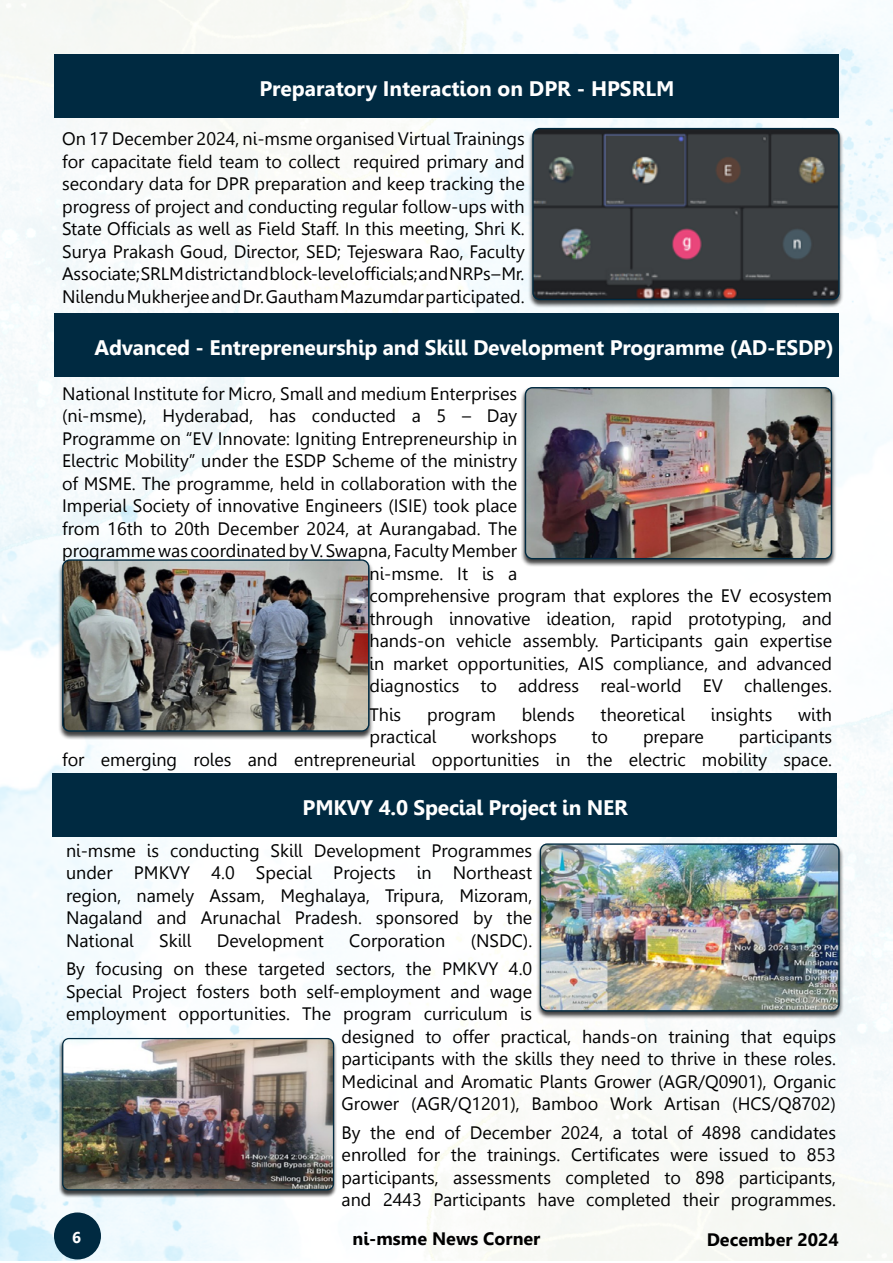
<style>
.page{position:relative;width:893px;height:1263px;background:#fff}
.page>*{position:absolute;margin:0;border:0;box-sizing:border-box;transform-origin:0 0}
.t1{font:700 21px "Leelawadee";letter-spacing:-.01em;color:#fff}
.t2{font:18px/22.5px "Leelawadee";color:#000;text-align:justify}
.t3{font:700 18px "Leelawadee";color:#000}
.t4{font:700 15.6px "Leelawadee";color:#fff}
</style>
<div class="page">
<img style="left:1px;top:0;width:891px;height:1261px">
<div style="left:54px;top:1212px;width:47px;height:47px;background:#002a41;border-radius:50%"></div>
<div style="left:528px;top:128px;width:315px;height:180px;background:#000;opacity:.75"></div>
<img style="left:533px;top:129px;width:306px;height:170px">
<div style="left:532px;top:128px;width:308px;height:172px;border:1px solid #002a41;border-radius:7px"></div>
<div style="left:536px;top:844px;width:308px;height:175px;background:#000;opacity:.75"></div>
<img style="left:540px;top:844px;width:299px;height:167px">
<div style="left:540px;top:843px;width:300px;height:168px;border:1px solid #002a41;border-radius:7px"></div>
<div style="left:59px;top:1038px;width:278px;height:159px;background:#000;opacity:.75"></div>
<img style="left:63px;top:1038px;width:270px;height:152px">
<div style="left:62px;top:1038px;width:272px;height:152px;border:1px solid #002a41;border-radius:6px"></div>
<div style="left:54px;top:54px;width:785px;height:63px;background:#002a41"></div>
<div style="left:54px;top:313px;width:785px;height:63px;background:#002a41"></div>
<div style="left:521px;top:387px;width:315px;height:180px;background:#000;opacity:.75"></div>
<img style="left:525px;top:388px;width:306px;height:171px">
<div style="left:525px;top:387px;width:307px;height:172px;border:1px solid #002a41;border-radius:7px"></div>
<div style="left:58px;top:560px;width:315px;height:180px;background:#000;opacity:.75"></div>
<img style="left:63px;top:560px;width:306px;height:171px">
<div style="left:62px;top:559px;width:307px;height:173px;border:1px solid #002a41;border-radius:7px"></div>
<div style="left:52px;top:773px;width:785px;height:64px;background:#002a41"></div>
<p class="t1" style="left:259px;top:76px;width:417px">Preparatory Interaction on DPR - HPSRLM</p>
<p class="t2" style="left:62px;top:128px;width:464px">On 17 December 2024, ni-msme organised Virtual Trainings for capacitate field team to collect required primary and secondary data for DPR preparation and keep tracking the progress of project and conducting regular follow-ups with State Officials as well as Field Staff. In this meeting, Shri K.<br>Surya Prakash Goud, Director, SED; Tejeswara Rao, Faculty Associate; SRLM district and block-level officials; and NRPs – Mr.<br>Nilendu Mukherjee and Dr. Gautham Mazumdar participated.</p>
<p class="t1" style="left:94px;top:335px;width:741px">Advanced - Entrepreneurship and Skill Development Programme (AD-ESDP)</p>
<p class="t2" style="left:62px;top:382px;width:457px">National Institute for Micro, Small and medium Enterprises</p>
<p class="t2" style="left:62px;top:405px;width:457px">(ni-msme), Hyderabad, has conducted a 5 – Day</p>
<p class="t2" style="left:62px;top:427px;width:457px">Programme on “EV Innovate: Igniting Entrepreneurship in</p>
<p class="t2" style="left:62px;top:450px;width:457px">Electric Mobility” under the ESDP Scheme of the ministry</p>
<p class="t2" style="left:62px;top:472px;width:457px">of MSME. The programme, held in collaboration with the</p>
<p class="t2" style="left:62px;top:495px;width:457px">Imperial Society of innovative Engineers (ISIE) took place</p>
<p class="t2" style="left:62px;top:517px;width:457px">from 16th to 20th December 2024, at Aurangabad. The</p>
<p class="t2" style="left:62px;top:540px;width:457px">programme was coordinated by V. Swapna, Faculty Member</p>
<p class="t2" style="left:369px;top:562px;width:149px">ni-msme. It is a</p>
<p class="t2" style="left:369px;top:585px;width:464px">comprehensive program that explores the EV ecosystem</p>
<p class="t2" style="left:369px;top:607px;width:464px">through innovative ideation, rapid prototyping, and</p>
<p class="t2" style="left:369px;top:630px;width:464px">hands-on vehicle assembly. Participants gain expertise</p>
<p class="t2" style="left:369px;top:652px;width:464px">in market opportunities, AIS compliance, and advanced</p>
<p class="t2" style="left:369px;top:675px;width:464px">diagnostics to address real-world EV challenges.</p>
<p class="t2" style="left:369px;top:703px;width:33px">This</p>
<p class="t2" style="left:427px;top:703px;width:70px">program</p>
<p class="t2" style="left:522px;top:703px;width:54px">blends</p>
<p class="t2" style="left:601px;top:703px;width:86px">theoretical</p>
<p class="t2" style="left:711px;top:703px;width:63px">insights</p>
<p class="t2" style="left:798px;top:703px;width:35px">with</p>
<p class="t2" style="left:369px;top:726px;width:69px">practical</p>
<p class="t2" style="left:471px;top:726px;width:87px">workshops</p>
<p class="t2" style="left:592px;top:726px;width:18px">to</p>
<p class="t2" style="left:643px;top:726px;width:62px">prepare</p>
<p class="t2" style="left:62px;top:726px;width:771px;text-align:right">participants<br>for emerging roles and entrepreneurial opportunities in the electric mobility space.</p>
<p class="t1" style="left:303px;top:796px;width:327px">PMKVY 4.0 Special Project in NER</p>
<p class="t2" style="left:66px;top:839px;width:468px">ni-msme is conducting Skill Development Programmes under PMKVY 4.0 Special Projects in Northeast region, namely Assam, Meghalaya, Tripura, Mizoram, Nagaland and Arunachal Pradesh. sponsored by the National</p>
<p class="t2" style="left:159px;top:929px;width:34px">Skill</p>
<p class="t2" style="left:217px;top:929px;width:108px">Development</p>
<p class="t2" style="left:349px;top:929px;width:97px">Corporation</p>
<p class="t2" style="left:66px;top:926px;width:468px;line-height:28.5px;text-align:right">(NSDC).<br>By focusing on these targeted sectors, the PMKVY 4.0</p>
<p class="t2" style="left:66px;top:980px;width:468px">Special Project fosters both self-employment and wage</p>
<p class="t2" style="left:66px;top:1003px;width:468px">employment opportunities. The program curriculum is</p>
<p class="t2" style="left:342px;top:1025px;width:496px">designed to offer practical, hands-on training that equips</p>
<p class="t2" style="left:342px;top:1048px;width:496px">participants with the skills they need to thrive in these roles.</p>
<p class="t2" style="left:342px;top:1070px;width:496px">Medicinal and Aromatic Plants Grower (AGR/Q0901), Organic</p>
<p class="t2" style="left:342px;top:1093px;width:496px">Grower (AGR/Q1201), Bamboo Work Artisan (HCS/Q8702)</p>
<p class="t2" style="left:342px;top:1121px;width:496px">By the end of December 2024, a total of 4898 candidates enrolled for the trainings. Certificates were issued to 853 participants, assessments completed to 898 participants, and 2443 Participants have completed their programmes.</p>
<p class="t4" style="left:72px;top:1229px;width:11px">6</p>
<p class="t3" style="left:353px;top:1228px;width:189px">ni-msme News Corner</p>
<p class="t3" style="left:707px;top:1229px;width:134px">December 2024</p>
</div>
